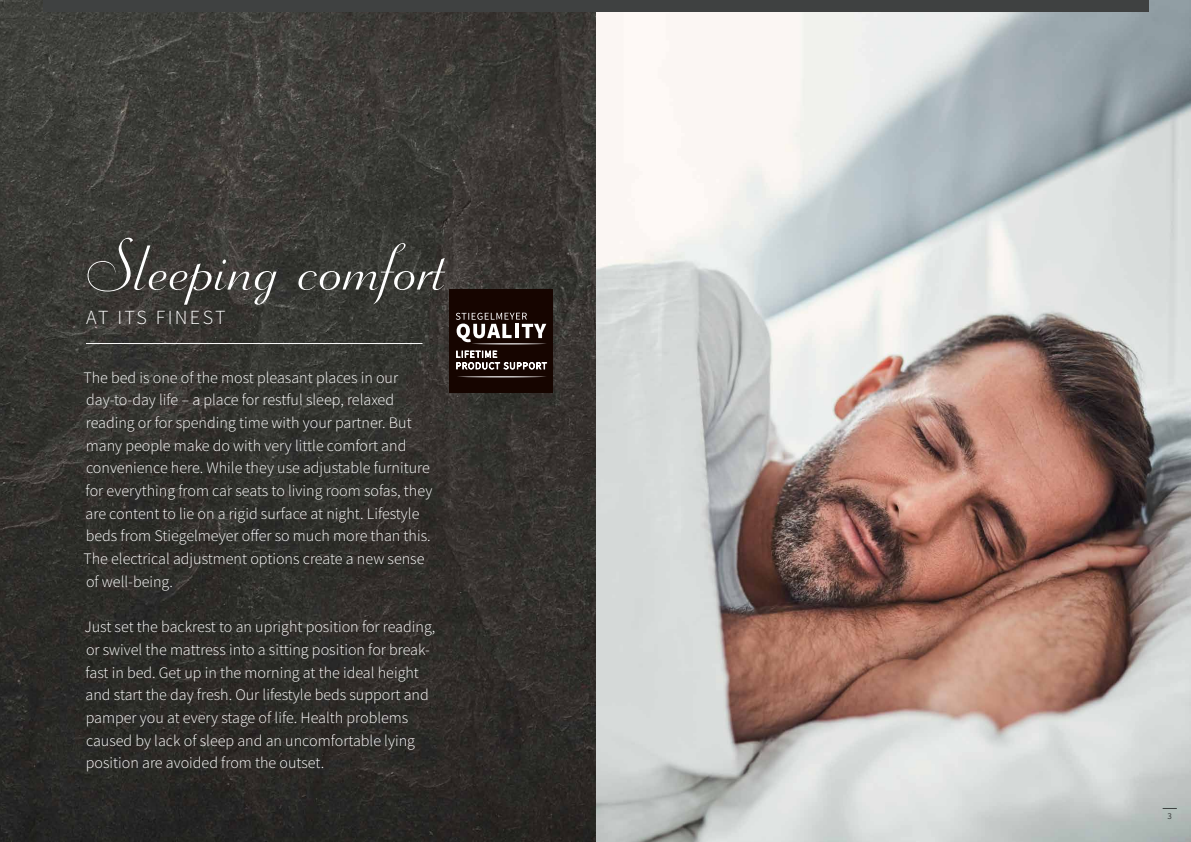
<style>
.page{position:relative;width:1191px;height:842px;background:#fff}
.page>*{position:absolute;margin:0;border:0;box-sizing:border-box;transform-origin:0 0}
.t1{font:70px "Wagner Script Pro";letter-spacing:.01em;color:#fff}
.t2{font:300 20px "Source Sans Pro";letter-spacing:.12em;color:#fff}
.t3{font:300 16px/22.7px "Source Sans Pro";color:#fff}
.t4{font:300 9.6px/11.5px "Source Sans Pro";letter-spacing:.09em;color:#fff}
.t5{font:9px "Source Sans Pro";color:#3f4141}
</style>
<div class="page">
<img style="left:0;top:0;width:1191px;height:842px">
<svg style="left:1162px;top:808px;width:14px;height:1px"></svg>
<hr style="left:86px;top:343px;width:336px;height:1px;background:#fff">
<div style="left:43px;top:0;width:1105px;height:11px;background:#3f4141"></div>
<div style="left:450px;top:290px;width:103px;height:103px;background:#160500"></div>
<svg style="left:458px;top:376px;width:88px;height:1px"></svg>
<svg style="left:456px;top:313px;width:91px;height:31px"></svg>
<h1 class="t1" style="left:86px;top:225px;width:360px">Sleeping comfort</h1>
<p class="t2" style="left:86px;top:305px;width:141px">AT ITS FINEST</p>
<p class="t3" style="left:83px;top:366px;width:350px">The bed is one of the most pleasant places in our day-to-day life – a place for restful sleep, relaxed reading or for spending time with your partner. But many people make do with very little comfort and convenience here. While they use adjustable furniture for everything from car seats to living room sofas, they are content to lie on a rigid surface at night. Lifestyle beds from Stiegelmeyer offer so much more than this.<br>The electrical adjustment options create a new sense of well-being.</p>
<p class="t3" style="left:84px;top:615px;width:352px">Just set the backrest to an upright position for reading, or swivel the mattress into a sitting position for break&shy;fast in bed. Get up in the morning at the ideal height and start the day fresh. Our lifestyle beds support and pamper you at every stage of life. Health problems caused by lack of sleep and an uncomfortable lying position are avoided from the outset.</p>
<p class="t4" style="left:456px;top:348px;width:93px">LIFETIME<br>PRODUCT SUPPORT</p>
<p class="t5" style="left:1167px;top:811px;width:6px">3</p>
</div>
